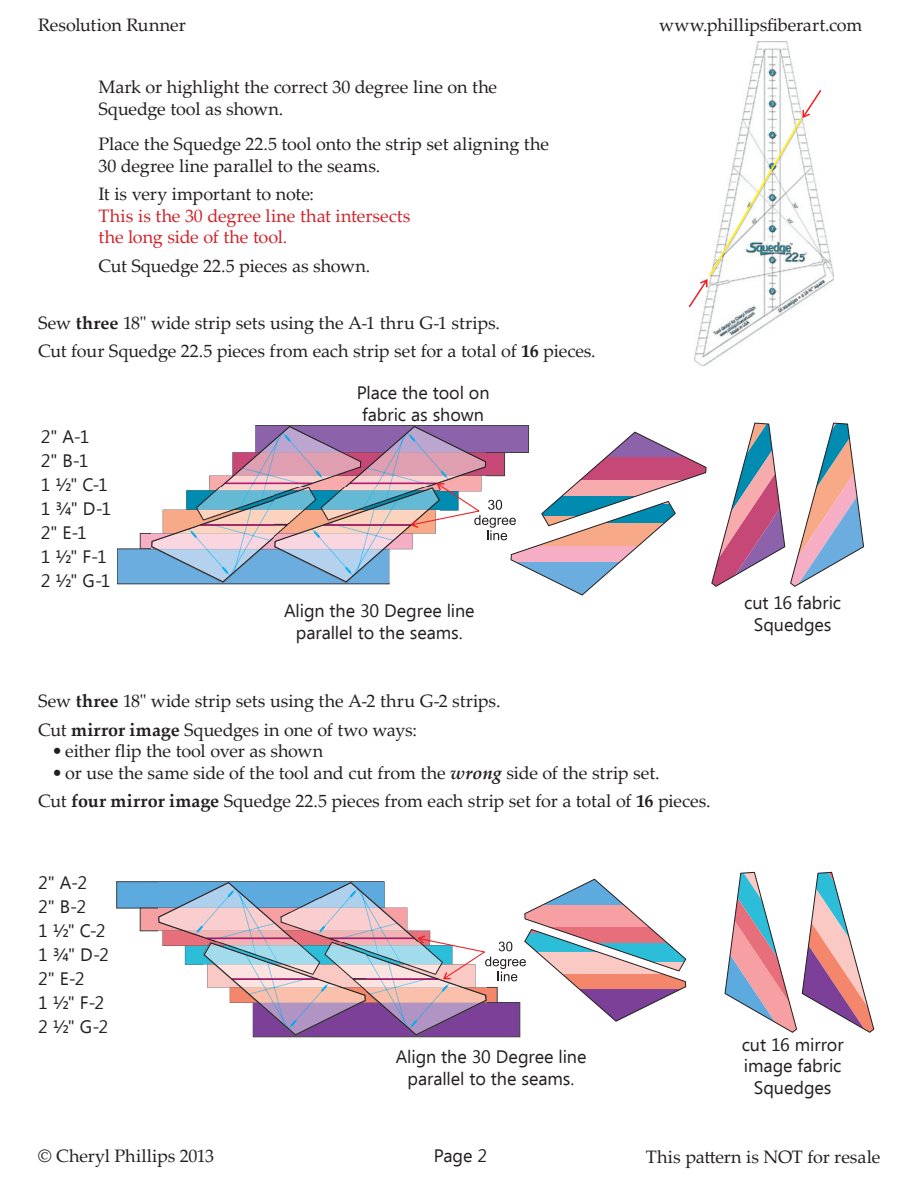
<style>
.page{position:relative;width:918px;height:1188px;background:#fff}
.page>*{position:absolute;margin:0;border:0;box-sizing:border-box;transform-origin:0 0}
.t1{font:18px/28.3px "Palatino Linotype";letter-spacing:-.01em;color:#231f20}
.t2{font:18px/24px "Ebrima";letter-spacing:-.005em;color:#231f20;text-align:center}
.t3{font:18px/21.6px "Palatino Linotype";letter-spacing:-.005em;color:#d1232a}
.s1{font-weight:700}
.s2{font-weight:700;font-style:italic}
</style>
<div class="page">
<img style="left:694px;top:41px;width:139px;height:324px">
<svg style="left:688px;top:88px;width:135px;height:221px"></svg>
<div style="left:140px;top:533px;width:272px;height:16px;background:#f6aec4;border:1px solid #3e3e3f"></div>
<div style="left:117px;top:549px;width:272px;height:35px;background:#6caddf"></div>
<div style="left:117px;top:549px;width:272px;height:35px;border:1px solid #3e3e3f"></div>
<svg style="left:151px;top:425px;width:555px;height:171px"></svg>
<svg style="left:712px;top:422px;width:152px;height:165px"></svg>
<div style="left:253px;top:1002px;width:267px;height:35px;background:#584960"></div>
<div style="left:117px;top:882px;width:267px;height:26px;background:#5dabde"></div>
<div style="left:140px;top:908px;width:267px;height:23px;background:#f6a0a4;border:1px solid #3e3e3f"></div>
<svg style="left:158px;top:879px;width:528px;height:157px"></svg>
<svg style="left:725px;top:871px;width:149px;height:162px"></svg>
<p class="t1" style="left:38px;top:10px;width:149px">Resolution Runner</p>
<p class="t1" style="left:659px;top:10px;width:205px">www.phillipsfiberart.com</p>
<p class="t1" style="left:99px;top:76px;width:400px;line-height:21.6px">Mark or highlight the correct 30 degree line on the<br>Squedge tool as shown.</p>
<p class="t1" style="left:99px;top:132px;width:452px;line-height:21.6px">Place the Squedge 22.5 tool onto the strip set aligning the<br>30 degree line parallel to the seams.</p>
<p class="t1" style="left:99px;top:179px;width:217px">It is very important to note:</p>
<p class="t3" style="left:99px;top:204px;width:313px">This is the 30 degree line that intersects the long side of the tool.</p>
<p class="t1" style="left:99px;top:251px;width:273px">Cut Squedge 22.5 pieces as shown.</p>
<p class="t1" style="left:38px;top:308px;width:559px">Sew <span class="s1">three</span> 18" wide strip sets using the A-1 thru G-1 strips.<br>Cut four Squedge 22.5 pieces from each strip set for a total of <span class="s1">16</span> pieces.</p>
<p class="t2" style="left:41px;top:426px;width:72px;text-align:left">2" A-1<br>2" B-1<br>1 ½" C-1<br>1 ¾" D-1<br>2" E-1<br>1 ½" F-1<br>2 ½" G-1</p>
<p class="t2" style="left:357px;top:383px;width:134px;line-height:21.6px">Place the tool on fabric as shown</p>
<p class="t2" style="left:284px;top:601px;width:192px;line-height:21.6px">Align the 30 Degree line parallel to the seams.</p>
<p class="t1" style="left:38px;top:686px;width:464px">Sew <span class="s1">three</span> 18" wide strip sets using the A-2 thru G-2 strips.<br>Cut <span class="s1">mirror image</span> Squedges in one of two ways:</p>
<p class="t1" style="left:52px;top:736px;width:273px">•either flip the tool over as shown</p>
<p class="t1" style="left:38px;top:758px;width:674px;text-indent:14px">•or use the same side of the tool and cut from the <span class="s2">wrong</span> side of the strip set.<br>Cut <span class="s1">four mirror image</span> Squedge 22.5 pieces from each strip set for a total of <span class="s1">16</span> pieces.</p>
<p class="t2" style="left:38px;top:872px;width:72px;text-align:left">2" A-2<br>2" B-2<br>1 ½" C-2<br>1 ¾" D-2<br>2" E-2<br>1 ½" F-2<br>2 ½" G-2</p>
<p class="t2" style="left:396px;top:1047px;width:192px;line-height:21.6px">Align the 30 Degree line parallel to the seams.</p>
<p class="t2" style="left:744px;top:593px;width:98px;line-height:21.6px">cut 16 fabric<br>Squedges</p>
<p class="t2" style="left:742px;top:1035px;width:103px;line-height:21.6px">cut 16 mirror image fabric<br>Squedges</p>
<p class="t2" style="left:434px;top:1145px;width:55px">Page 2</p>
<p class="t1" style="left:38px;top:1141px;width:177px">© Cheryl Phillips 2013</p>
<p class="t1" style="left:646px;top:1142px;width:236px">This pattern is NOT for resale</p>
</div>
